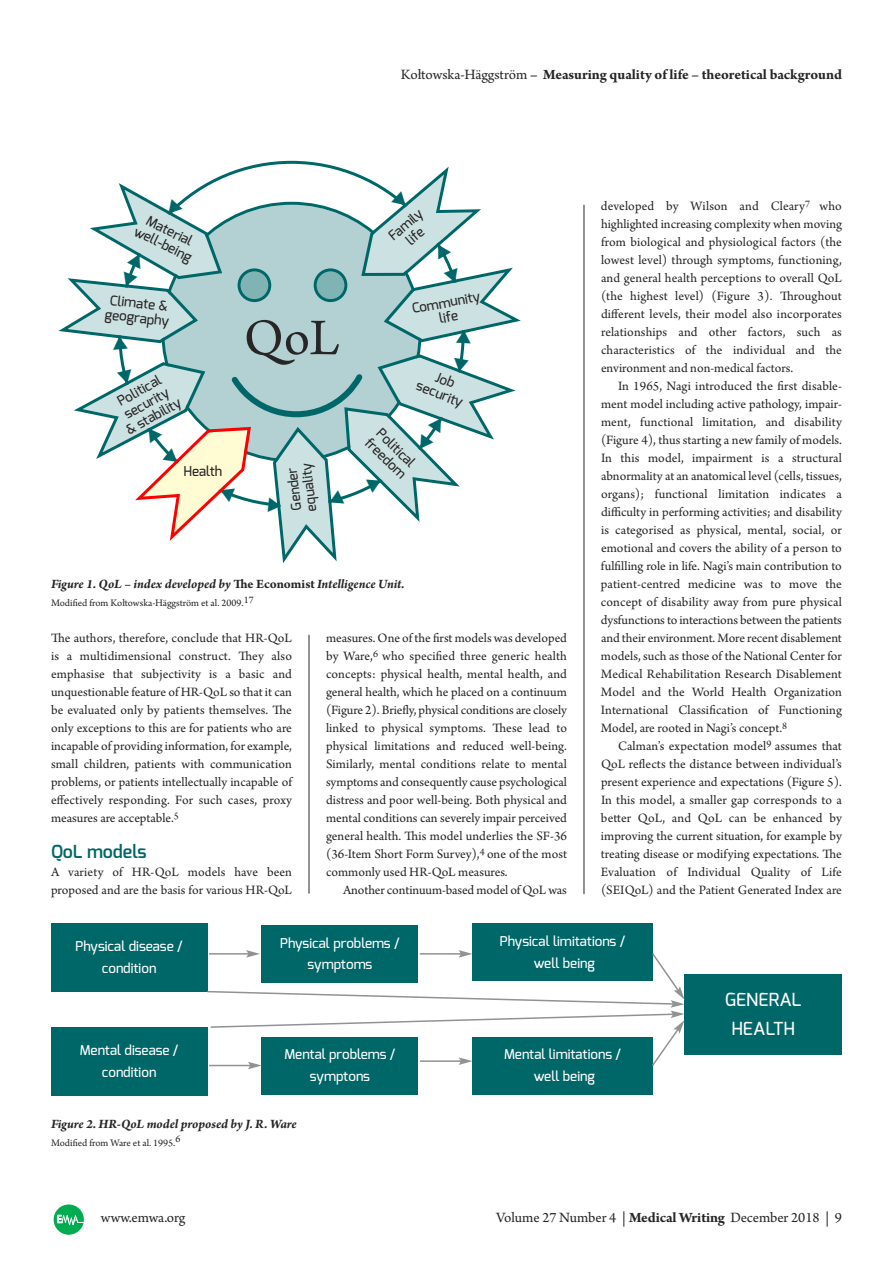
<style>
.page{position:relative;width:893px;height:1263px;background:#fff}
.page>*{position:absolute;margin:0;border:0;box-sizing:border-box;transform-origin:0 0}
.t1{font:54px "Arno Pro";color:#272526}
.t2{font:500 18px/28.7px "Exo";color:#fff;text-align:center}
.t3{font:600 18px "Exo";letter-spacing:-.01em;color:#006768}
.t4{font:700 15px "Arno Pro";letter-spacing:-.005em;color:#272526}
.t5{font:15px "Arno Pro";letter-spacing:-.005em;color:#272526}
.t6{font:13.5px/18px "Arno Pro";color:#272526;text-align:justify}
.t7{font:500 13.5px/21.6px "Exo";color:#fff;text-align:center}
.t8{font:500 13.5px/14.7px "Exo";color:#272526;text-align:center}
.t9{font:italic 700 13.5px "Arno Pro";letter-spacing:-.005em;color:#272526}
.t10{font:10.5px "Arno Pro";color:#272526}
.s1{font-weight:400}
.s2{font-style:normal}
.s3{font-weight:700}
</style>
<div class="page">
<svg style="left:54px;top:1204px;width:30px;height:31px"></svg>
<hr style="left:584px;top:205px;width:1px;height:689px;background:#272526">
<hr style="left:309px;top:635px;width:1px;height:259px;background:#272526">
<div style="left:51px;top:923px;width:156px;height:69px;background:#006768"></div>
<div style="left:262px;top:925px;width:156px;height:58px;background:#006768"></div>
<div style="left:262px;top:1037px;width:156px;height:57px;background:#006768"></div>
<div style="left:473px;top:923px;width:180px;height:58px;background:#006768"></div>
<div style="left:473px;top:1037px;width:180px;height:57px;background:#006768"></div>
<div style="left:685px;top:974px;width:157px;height:81px;background:#006768"></div>
<div style="left:51px;top:1027px;width:156px;height:68px;background:#006768"></div>
<svg style="left:207px;top:950px;width:478px;height:119px"></svg>
<svg style="left:58px;top:167px;width:463px;height:396px"></svg>
<p class="t4" style="left:401px;top:69px;width:443px"><span class="s1">Kołtowska-Häggström</span> – Measuring quality of life – theoretical background</p>
<p class="t8" style="left:144px;top:212px;width:64px;rotate:26deg">Material well-being</p>
<p class="t8" style="left:107px;top:294px;width:66px;text-align:left;rotate:6deg">Climate &amp; geography</p>
<p class="t8" style="left:110px;top:400px;width:62px;rotate:-29deg">Political security &amp; stability</p>
<p class="t8" style="left:183px;top:465px;width:40px">Health</p>
<h1 class="t1" style="left:244px;top:318px;width:97px">QoL</h1>
<p class="t8" style="left:291px;top:514px;width:50px;text-align:left;rotate:-97deg">Gender equality</p>
<p class="t8" style="left:386px;top:233px;width:42px;rotate:-40deg">Family life</p>
<p class="t8" style="left:411px;top:302px;width:70px;rotate:-10deg">Community life</p>
<p class="t8" style="left:424px;top:365px;width:51px;rotate:21deg">Job security</p>
<p class="t8" style="left:382px;top:425px;width:53px;text-align:left;rotate:45deg">Political freedom</p>
<p class="t9" style="left:51px;top:579px;width:355px">Figure 1. QoL – index developed by <span class="s2">The Economist</span> Intelligence Unit.</p>
<p class="t10" style="left:51px;top:599px;width:204px">Modified from Kołtowska-Häggström et al. 2009.17</p>
<p class="t6" style="left:51px;top:630px;width:242px">The authors, therefore, conclude that HR-QoL is a multidimensional construct. They also emphasise that subjectivity is a basic and unquestionable feature of HR-QoL so that it can be evaluated only by patients themselves. The only exceptions to this are for patients who are incapable of providing information, for example, small children, patients with communication problems, or patients intellectually incapable of effectively responding. For such cases, proxy measures are acceptable.<sup>5</sup></p>
<h2 class="t3" style="left:51px;top:844px;width:97px">QoL models</h2>
<p class="t6" style="left:51px;top:864px;width:242px">A variety of HR-QoL models have been proposed and are the basis for various HR-QoL</p>
<p class="t6" style="left:326px;top:630px;width:242px">measures. One of the first models was developed by Ware,<sup>6</sup> who specified three generic health concepts: physical health, mental health, and general health, which he placed on a continuum (Figure 2). Briefly, physical conditions are closely linked to physical symptoms. These lead to physical limitations and reduced well-being.<br>Similarly, mental conditions relate to mental symptoms and consequently cause psychological distress and poor well-being. Both physical and mental conditions can severely impair perceived general health. This model underlies the SF-36 (36-Item Short Form Survey),<sup>4</sup> one of the most commonly used HR-QoL measures.</p>
<p class="t6" style="left:343px;top:882px;width:225px">Another continuum-based model of QoL was</p>
<p class="t6" style="left:601px;top:198px;width:242px">developed by Wilson and Cleary<sup>7</sup> who highlighted increasing complexity when moving from biological and physiological factors (the lowest level) through symptoms, functioning, and general health perceptions to overall QoL (the highest level) (Figure 3). Throughout different levels, their model also incorporates relationships and other factors, such as characteristics of the individual and the environment and non-medical factors.</p>
<p class="t6" style="left:601px;top:378px;width:242px;text-indent:17px">In 1965, Nagi introduced the first disable&shy;ment model including active pathology, impair&shy;ment, functional limitation, and disability (Figure 4), thus starting a new family of models.<br>In this model, impairment is a structural abnormality at an anatomical level (cells, tissues, organs); functional limitation indicates a difficulty in performing activities; and disability is categorised as physical, mental, social, or emotional and covers the ability of a person to fulfilling role in life. Nagi’s main contribution to patient-centred medicine was to move the concept of disability away from pure physical dysfunctions to interactions between the patients and their environment. More recent disablement models, such as those of the National Center for Medical Rehabilitation Research Disablement Model and the World Health Organization International Classification of Functioning Model, are rooted in Nagi’s concept.<sup>8</sup></p>
<p class="t6" style="left:601px;top:738px;width:242px;text-indent:17px">Calman’s expectation model<sup>9</sup> assumes that QoL reflects the distance between individual’s present experience and expectations (Figure 5).<br>In this model, a smaller gap corresponds to a better QoL, and QoL can be enhanced by improving the current situation, for example by treating disease or modifying expectations. The Evaluation of Individual Quality of Life (SEIQoL) and the Patient Generated Index are</p>
<p class="t7" style="left:76px;top:937px;width:109px">Physical disease / condition</p>
<p class="t7" style="left:280px;top:933px;width:121px">Physical problems / symptoms</p>
<p class="t7" style="left:500px;top:932px;width:127px">Physical limitations / well being</p>
<h2 class="t2" style="left:725px;top:987px;width:78px">GENERAL<br>HEALTH</h2>
<p class="t7" style="left:80px;top:1041px;width:100px">Mental disease / condition</p>
<p class="t7" style="left:284px;top:1045px;width:113px">Mental problems / symptons</p>
<p class="t7" style="left:504px;top:1045px;width:119px">Mental limitations / well being</p>
<p class="t9" style="left:51px;top:1119px;width:247px">Figure 2. HR-QoL model proposed by J. R. Ware</p>
<p class="t10" style="left:51px;top:1139px;width:131px">Modified from Ware et al. 1995.6</p>
<p class="t5" style="left:101px;top:1212px;width:86px">www.emwa.org</p>
<p class="t5" style="left:496px;top:1212px;width:347px">Volume 27 Number 4 | <span class="s3">Medical Writing</span> December 2018 | 9</p>
</div>
